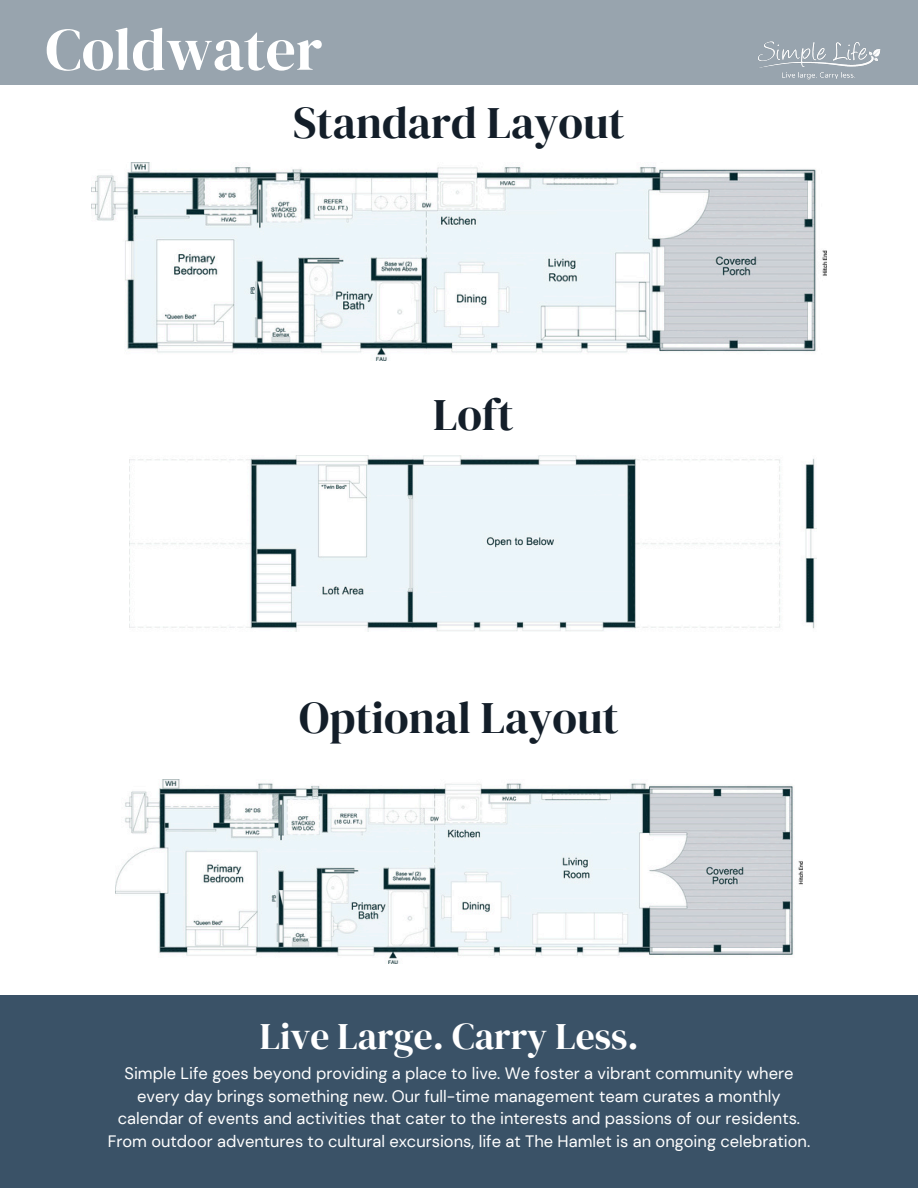
<style>
.page{position:relative;width:918px;height:1188px;background:#fff}
.page>*{position:absolute;margin:0;border:0;box-sizing:border-box;transform-origin:0 0}
.t1{font:60px "DM Serif Display";color:#fff}
.t2{font:45px "DM Serif Display";color:#131e29}
.t3{font:37.5px "DM Serif Display";color:#fff}
.t4{font:16.5px/22.5px "DM Sans";color:#fff;text-align:center}
</style>
<div class="page">
<div style="left:0;top:0;width:918px;height:84px;background:#98a4ae"></div>
<img style="left:749px;top:41px;width:138px;height:44px">
<div style="left:0;top:995px;width:918px;height:193px;background:#3a5267"></div>
<img style="left:92px;top:163px;width:734px;height:198px">
<img style="left:130px;top:455px;width:687px;height:177px">
<img style="left:116px;top:780px;width:686px;height:183px">
<p class="t1" style="left:45px;top:8px;width:278px">Coldwater</p>
<h3 class="t2" style="left:293px;top:92px;width:333px">Standard Layout</h3>
<p class="t2" style="left:433px;top:384px;width:82px">Loft</p>
<p class="t2" style="left:299px;top:687px;width:321px">Optional Layout</p>
<p class="t3" style="left:260px;top:1011px;width:380px">Live Large. Carry Less.</p>
<p class="t4" style="left:108px;top:1063px;width:704px">Simple Life goes beyond providing a place to live. We foster a vibrant community where every day brings something new. Our full-time management team curates a monthly calendar of events and activities that cater to the interests and passions of our residents.<br>From outdoor adventures to cultural excursions, life at The Hamlet is an ongoing celebration.</p>
</div>
